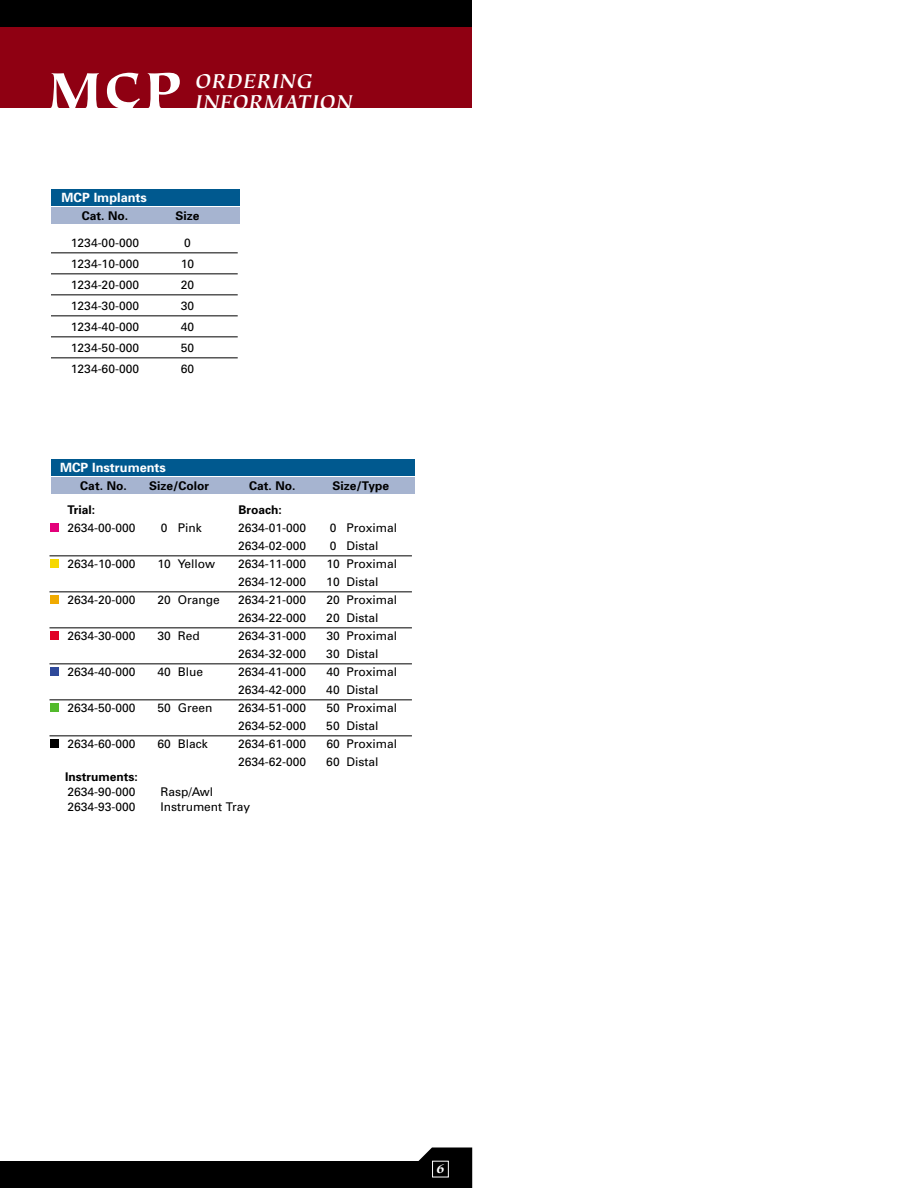
<style>
.page{position:relative;width:918px;height:1188px;background:#fff}
.page>*{position:absolute;margin:0;border:0;box-sizing:border-box;transform-origin:0 0}
.t1{font:900 57.15px "Tiepolo";color:#fff}
.t2{font:italic 700 22.5px "Tiepolo";letter-spacing:.05em;color:#fff}
.t3{font:italic 900 13.5px "Tiepolo";color:#fff}
.t4{font:700 12.75px "Univers";color:#fff}
.t5{font:12px "Univers";color:#000}
.t6{font:700 12px "Univers";color:#000}
</style>
<div class="page">
<div style="left:0;top:0;width:472px;height:108px;background:#8f0012"></div>
<div style="left:0;top:0;width:472px;height:27px;background:#000"></div>
<div style="left:0;top:1161px;width:472px;height:27px;background:#000"></div>
<div style="left:51px;top:477px;width:364px;height:17px;background:#a6b4d0"></div>
<div style="left:51px;top:459px;width:364px;height:17px;background:#00598f"></div>
<hr style="left:50px;top:556px;width:362px;height:1px;background:#000">
<hr style="left:50px;top:592px;width:362px;height:1px;background:#000">
<hr style="left:50px;top:628px;width:362px;height:1px;background:#000">
<hr style="left:50px;top:664px;width:362px;height:1px;background:#000">
<hr style="left:50px;top:700px;width:362px;height:1px;background:#000">
<hr style="left:50px;top:736px;width:362px;height:1px;background:#000">
<div style="left:50px;top:632px;width:8px;height:8px;background:#e00024"></div>
<div style="left:51px;top:596px;width:8px;height:8px;background:#f0aa00"></div>
<div style="left:51px;top:560px;width:8px;height:8px;background:#f6d800"></div>
<div style="left:50px;top:524px;width:9px;height:8px;background:#e3007a"></div>
<div style="left:50px;top:668px;width:8px;height:8px;background:#2e499a"></div>
<div style="left:50px;top:704px;width:8px;height:8px;background:#53ba2c"></div>
<div style="left:50px;top:739px;width:8px;height:9px;background:#000"></div>
<div style="left:51px;top:207px;width:188px;height:17px;background:#a6b4d0"></div>
<div style="left:51px;top:189px;width:188px;height:17px;background:#00598f"></div>
<hr style="left:51px;top:253px;width:187px;height:1px;background:#000">
<hr style="left:51px;top:274px;width:187px;height:1px;background:#000">
<hr style="left:51px;top:295px;width:187px;height:1px;background:#000">
<hr style="left:51px;top:316px;width:187px;height:1px;background:#000">
<hr style="left:51px;top:337px;width:187px;height:1px;background:#000">
<hr style="left:51px;top:358px;width:187px;height:1px;background:#000">
<svg style="left:418px;top:1148px;width:54px;height:30px"></svg>
<div style="left:432px;top:1161px;width:17px;height:16px;border:1px solid #fff"></div>
<h1 class="t1" style="left:48px;top:68px;width:136px">MCP</h1>
<h2 class="t2" style="left:196px;top:72px;width:118px">ORDERING</h2>
<h2 class="t2" style="left:196px;top:93px;width:158px">INFORMATION</h2>
<p class="t4" style="left:62px;top:193px;width:87px">MCP Implants</p>
<p class="t6" style="left:82px;top:212px;width:48px">Cat. No.</p>
<p class="t6" style="left:175px;top:212px;width:26px">Size</p>
<p class="t5" style="left:71px;top:238px;width:70px">1234-00-000</p>
<p class="t5" style="left:184px;top:238px;width:8px">0</p>
<p class="t5" style="left:71px;top:259px;width:70px">1234-10-000</p>
<p class="t5" style="left:181px;top:259px;width:15px">10</p>
<p class="t5" style="left:71px;top:280px;width:70px">1234-20-000</p>
<p class="t5" style="left:181px;top:280px;width:15px">20</p>
<p class="t5" style="left:71px;top:301px;width:70px">1234-30-000</p>
<p class="t5" style="left:181px;top:301px;width:15px">30</p>
<p class="t5" style="left:71px;top:322px;width:70px">1234-40-000</p>
<p class="t5" style="left:181px;top:322px;width:15px">40</p>
<p class="t5" style="left:71px;top:343px;width:70px">1234-50-000</p>
<p class="t5" style="left:181px;top:343px;width:15px">50</p>
<p class="t5" style="left:71px;top:364px;width:70px">1234-60-000</p>
<p class="t5" style="left:181px;top:364px;width:15px">60</p>
<p class="t4" style="left:60px;top:463px;width:107px">MCP Instruments</p>
<p class="t6" style="left:80px;top:482px;width:48px">Cat. No.</p>
<p class="t6" style="left:149px;top:482px;width:62px">Size/Color</p>
<p class="t6" style="left:249px;top:482px;width:48px">Cat. No.</p>
<p class="t6" style="left:333px;top:482px;width:58px">Size/Type</p>
<p class="t6" style="left:67px;top:505px;width:29px">Trial:</p>
<p class="t6" style="left:239px;top:505px;width:45px">Broach:</p>
<p class="t5" style="left:67px;top:523px;width:70px">2634-00-000</p>
<p class="t5" style="left:161px;top:523px;width:42px">0 Pink</p>
<p class="t5" style="left:238px;top:523px;width:70px">2634-01-000</p>
<p class="t5" style="left:330px;top:523px;width:69px">0 Proximal</p>
<p class="t5" style="left:238px;top:541px;width:70px">2634-02-000</p>
<p class="t5" style="left:330px;top:541px;width:50px">0 Distal</p>
<p class="t5" style="left:67px;top:559px;width:70px">2634-10-000</p>
<p class="t5" style="left:158px;top:559px;width:59px">10 Yellow</p>
<p class="t5" style="left:238px;top:559px;width:70px">2634-11-000</p>
<p class="t5" style="left:326px;top:559px;width:72px">10 Proximal</p>
<p class="t5" style="left:238px;top:577px;width:70px">2634-12-000</p>
<p class="t5" style="left:326px;top:577px;width:54px">10 Distal</p>
<p class="t5" style="left:67px;top:595px;width:70px">2634-20-000</p>
<p class="t5" style="left:158px;top:595px;width:64px">20 Orange</p>
<p class="t5" style="left:238px;top:595px;width:70px">2634-21-000</p>
<p class="t5" style="left:326px;top:595px;width:72px">20 Proximal</p>
<p class="t5" style="left:238px;top:613px;width:70px">2634-22-000</p>
<p class="t5" style="left:326px;top:613px;width:54px">20 Distal</p>
<p class="t5" style="left:67px;top:631px;width:70px">2634-30-000</p>
<p class="t5" style="left:158px;top:631px;width:44px">30 Red</p>
<p class="t5" style="left:238px;top:631px;width:70px">2634-31-000</p>
<p class="t5" style="left:326px;top:631px;width:72px">30 Proximal</p>
<p class="t5" style="left:238px;top:649px;width:70px">2634-32-000</p>
<p class="t5" style="left:326px;top:649px;width:54px">30 Distal</p>
<p class="t5" style="left:67px;top:667px;width:70px">2634-40-000</p>
<p class="t5" style="left:158px;top:667px;width:47px">40 Blue</p>
<p class="t5" style="left:238px;top:667px;width:70px">2634-41-000</p>
<p class="t5" style="left:326px;top:667px;width:72px">40 Proximal</p>
<p class="t5" style="left:238px;top:685px;width:70px">2634-42-000</p>
<p class="t5" style="left:326px;top:685px;width:54px">40 Distal</p>
<p class="t5" style="left:67px;top:703px;width:70px">2634-50-000</p>
<p class="t5" style="left:158px;top:703px;width:56px">50 Green</p>
<p class="t5" style="left:238px;top:703px;width:70px">2634-51-000</p>
<p class="t5" style="left:326px;top:703px;width:72px">50 Proximal</p>
<p class="t5" style="left:238px;top:721px;width:70px">2634-52-000</p>
<p class="t5" style="left:326px;top:721px;width:54px">50 Distal</p>
<p class="t5" style="left:67px;top:739px;width:70px">2634-60-000</p>
<p class="t5" style="left:158px;top:739px;width:52px">60 Black</p>
<p class="t5" style="left:238px;top:739px;width:70px">2634-61-000</p>
<p class="t5" style="left:326px;top:739px;width:72px">60 Proximal</p>
<p class="t5" style="left:238px;top:757px;width:70px">2634-62-000</p>
<p class="t5" style="left:326px;top:757px;width:54px">60 Distal</p>
<p class="t6" style="left:65px;top:772px;width:74px">Instruments:</p>
<p class="t5" style="left:67px;top:787px;width:70px">2634-90-000</p>
<p class="t5" style="left:160px;top:787px;width:54px">Rasp/Awl</p>
<p class="t5" style="left:67px;top:802px;width:70px">2634-93-000</p>
<p class="t5" style="left:160px;top:802px;width:91px">Instrument Tray</p>
<p class="t3" style="left:436px;top:1164px;width:10px">6</p>
</div>
